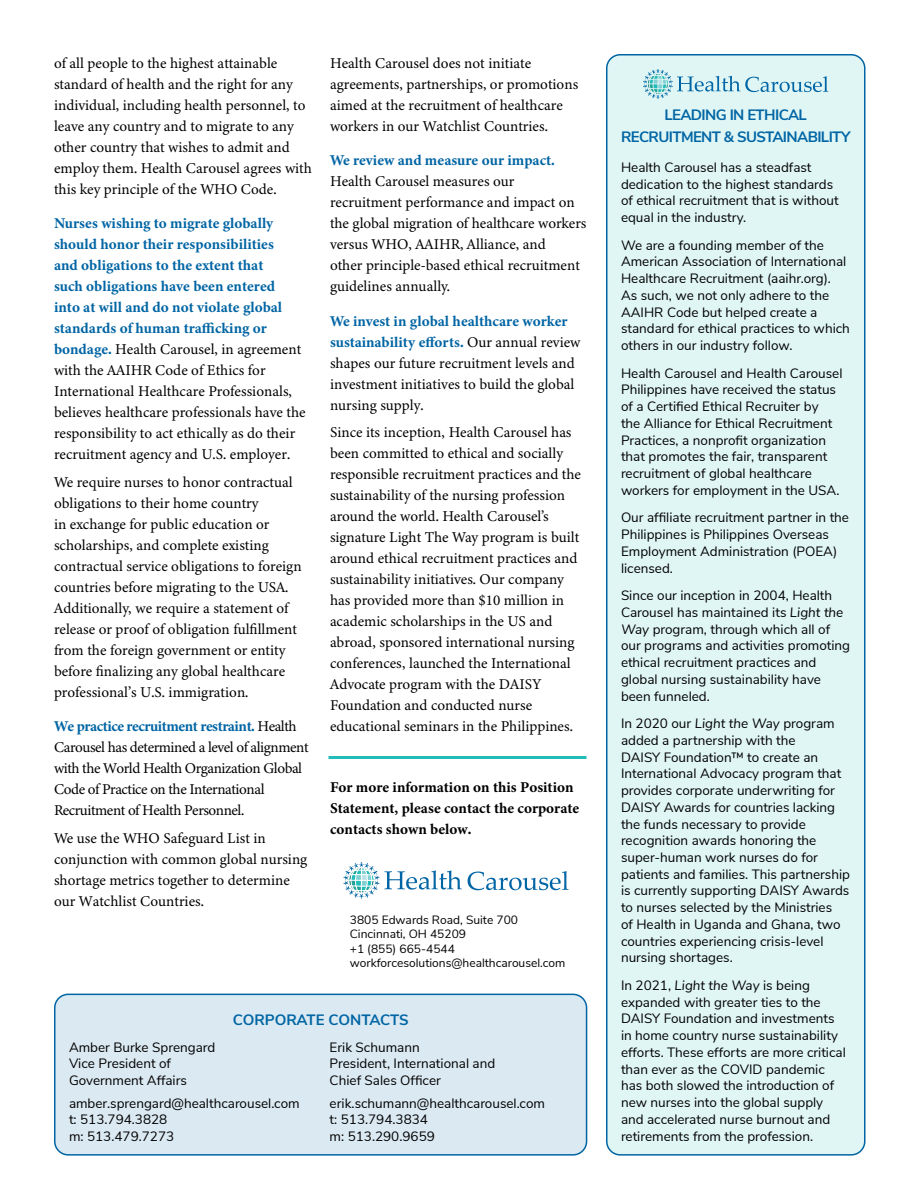
<style>
.page{position:relative;width:918px;height:1188px;background:#fff}
.page>*{position:absolute;margin:0;border:0;box-sizing:border-box;transform-origin:0 0}
.t1{font:15px/21px "Minion Variable Concept";color:#000}
.t2{font:15px/21px "Minion Variable Concept";letter-spacing:-.03em;color:#000}
.t3{font:15px/21px "Minion Variable Concept";letter-spacing:.02em;color:#000}
.t4{font:700 15px/21.3px "Nunito Sans";letter-spacing:-.04em;color:#0065a4;text-align:center}
.t5{font:15px "Minion Variable Concept";letter-spacing:.02em;color:#0065a4}
.t6{font:700 15px "Nunito Sans";letter-spacing:-.01em;color:#0065a4}
.t7{font:13.5px/16.8px "Nunito Sans";color:#000}
.t8{font:12px/14.4px "Nunito Sans";color:#000}
.s1{color:#0065a4}
.s2{font-style:italic}
</style>
<div class="page">
<hr style="left:328px;top:756px;width:258px;height:3px;background:#22bcb9">
<div style="left:607px;top:55px;width:258px;height:1100px;background:#e0f6f5;border-radius:14px"></div>
<div style="left:606px;top:54px;width:260px;height:1102px;border:2px solid #0065a4;border-radius:14px"></div>
<svg style="left:385px;top:870px;width:77px;height:20px"></svg>
<svg style="left:468px;top:871px;width:100px;height:19px"></svg>
<svg style="left:344px;top:862px;width:35px;height:37px"></svg>
<div style="left:55px;top:994px;width:532px;height:161px;background:#dbe9f2;border-radius:14px"></div>
<div style="left:54px;top:994px;width:533px;height:162px;border:2px solid #0065a4;border-radius:14px"></div>
<svg style="left:643px;top:69px;width:185px;height:30px"></svg>
<p class="t1" style="left:54px;top:52px;width:260px">of all people to the highest attainable standard of health and the right for any individual, including health personnel, to leave any country and to migrate to any other country that wishes to admit and employ them. Health Carousel agrees with this key principle of the WHO Code.</p>
<p class="t1" style="left:54px;top:213px;width:253px"><span class="s1">Nurses wishing to migrate globally should honor their responsibilities<br>and obligations to the extent that<br>such obligations have been entered<br>into at will and do not violate global standards of human trafficking or bondage.</span> Health Carousel, in agreement with the AAIHR Code of Ethics for International Healthcare Professionals, believes healthcare professionals have the responsibility to act ethically as do their recruitment agency and U.S. employer.</p>
<p class="t1" style="left:54px;top:471px;width:249px">We require nurses to honor contractual obligations to their home country<br>in exchange for public education or scholarships, and complete existing contractual service obligations to foreign countries before migrating to the USA.<br>Additionally, we require a statement of release or proof of obligation fulfillment from the foreign government or entity before finalizing any global healthcare professional’s U.S. immigration.</p>
<p class="t2" style="left:54px;top:716px;width:256px"><span class="s1">We practice recruitment restraint.</span> Health Carousel has determined a level of alignment with the World Health Organization Global Code of Practice on the International Recruitment of Health Personnel.</p>
<p class="t1" style="left:54px;top:828px;width:255px">We use the WHO Safeguard List in conjunction with common global nursing shortage metrics together to determine our Watchlist Countries.</p>
<p class="t1" style="left:330px;top:52px;width:250px">Health Carousel does not initiate agreements, partnerships, or promotions aimed at the recruitment of healthcare workers in our Watchlist Countries.</p>
<p class="t5" style="left:330px;top:150px;width:226px">We review and measure our impact.</p>
<p class="t1" style="left:330px;top:171px;width:258px">Health Carousel measures our recruitment performance and impact on the global migration of healthcare workers versus WHO, AAIHR, Alliance, and<br>other principle-based ethical recruitment guidelines annually.</p>
<p class="t1" style="left:330px;top:310px;width:252px"><span class="s1">We invest in global healthcare worker sustainability efforts.</span> Our annual review shapes our future recruitment levels and investment initiatives to build the global nursing supply.</p>
<p class="t1" style="left:330px;top:422px;width:253px">Since its inception, Health Carousel has been committed to ethical and socially responsible recruitment practices and the sustainability of the nursing profession around the world. Health Carousel’s signature Light The Way program is built around ethical recruitment practices and sustainability initiatives. Our company has provided more than $10 million in academic scholarships in the US and abroad, sponsored international nursing conferences, launched the International Advocate program with the DAISY Foundation and conducted nurse educational seminars in the Philippines.</p>
<p class="t3" style="left:330px;top:777px;width:251px">For more information on this Position<br>Statement, please contact the corporate contacts shown below.</p>
<p class="t8" style="left:350px;top:912px;width:217px">3805 Edwards Road, Suite 700<br>Cincinnati, OH 45209<br>+1 (855) 665-4544 workforcesolutions@healthcarousel.com</p>
<p class="t6" style="left:233px;top:1008px;width:177px">CORPORATE CONTACTS</p>
<p class="t7" style="left:69px;top:1038px;width:148px;line-height:16.2px">Amber Burke Sprengard<br>Vice President of<br>Government Affairs</p>
<p class="t7" style="left:69px;top:1095px;width:232px;line-height:16.2px">amber.sprengard@healthcarousel.com t: 513.794.3828<br>m: 513.479.7273</p>
<p class="t7" style="left:330px;top:1038px;width:167px;line-height:16.2px">Erik Schumann<br>President, International and<br>Chief Sales Officer</p>
<p class="t7" style="left:330px;top:1095px;width:217px;line-height:16.2px">erik.schumann@healthcarousel.com t: 513.794.3834<br>m: 513.290.9659</p>
<p class="t4" style="left:621px;top:104px;width:231px">LEADING IN ETHICAL<br>RECRUITMENT &amp; SUSTAINABILITY</p>
<p class="t7" style="left:621px;top:158px;width:219px">Health Carousel has a steadfast dedication to the highest standards of ethical recruitment that is without equal in the industry.</p>
<p class="t7" style="left:621px;top:236px;width:230px">We are a founding member of the American Association of International Healthcare Recruitment (aaihr.org).<br>As such, we not only adhere to the AAIHR Code but helped create a standard for ethical practices to which others in our industry follow.</p>
<p class="t7" style="left:621px;top:364px;width:223px">Health Carousel and Health Carousel Philippines have received the status of a Certified Ethical Recruiter by<br>the Alliance for Ethical Recruitment Practices, a nonprofit organization that promotes the fair, transparent recruitment of global healthcare workers for employment in the USA.</p>
<p class="t7" style="left:621px;top:508px;width:230px">Our affiliate recruitment partner in the<br>Philippines is Philippines Overseas<br>Employment Administration (POEA) licensed.</p>
<p class="t7" style="left:621px;top:586px;width:231px">Since our inception in 2004, Health Carousel has maintained its <span class="s2">Light the Way</span> program, through which all of our programs and activities promoting ethical recruitment practices and global nursing sustainability have been funneled.</p>
<p class="t7" style="left:621px;top:714px;width:231px">In 2020 our <span class="s2">Light the Way</span> program added a partnership with the<br>DAISY Foundation™ to create an International Advocacy program that provides corporate underwriting for DAISY Awards for countries lacking the funds necessary to provide recognition awards honoring the super-human work nurses do for patients and families. This partnership is currently supporting DAISY Awards to nurses selected by the Ministries<br>of Health in Uganda and Ghana, two countries experiencing crisis-level nursing shortages.</p>
<p class="t7" style="left:621px;top:976px;width:226px">In 2021, <span class="s2">Light the Way</span> is being expanded with greater ties to the DAISY Foundation and investments in home country nurse sustainability efforts. These efforts are more critical than ever as the COVID pandemic has both slowed the introduction of new nurses into the global supply and accelerated nurse burnout and retirements from the profession.</p>
</div>
